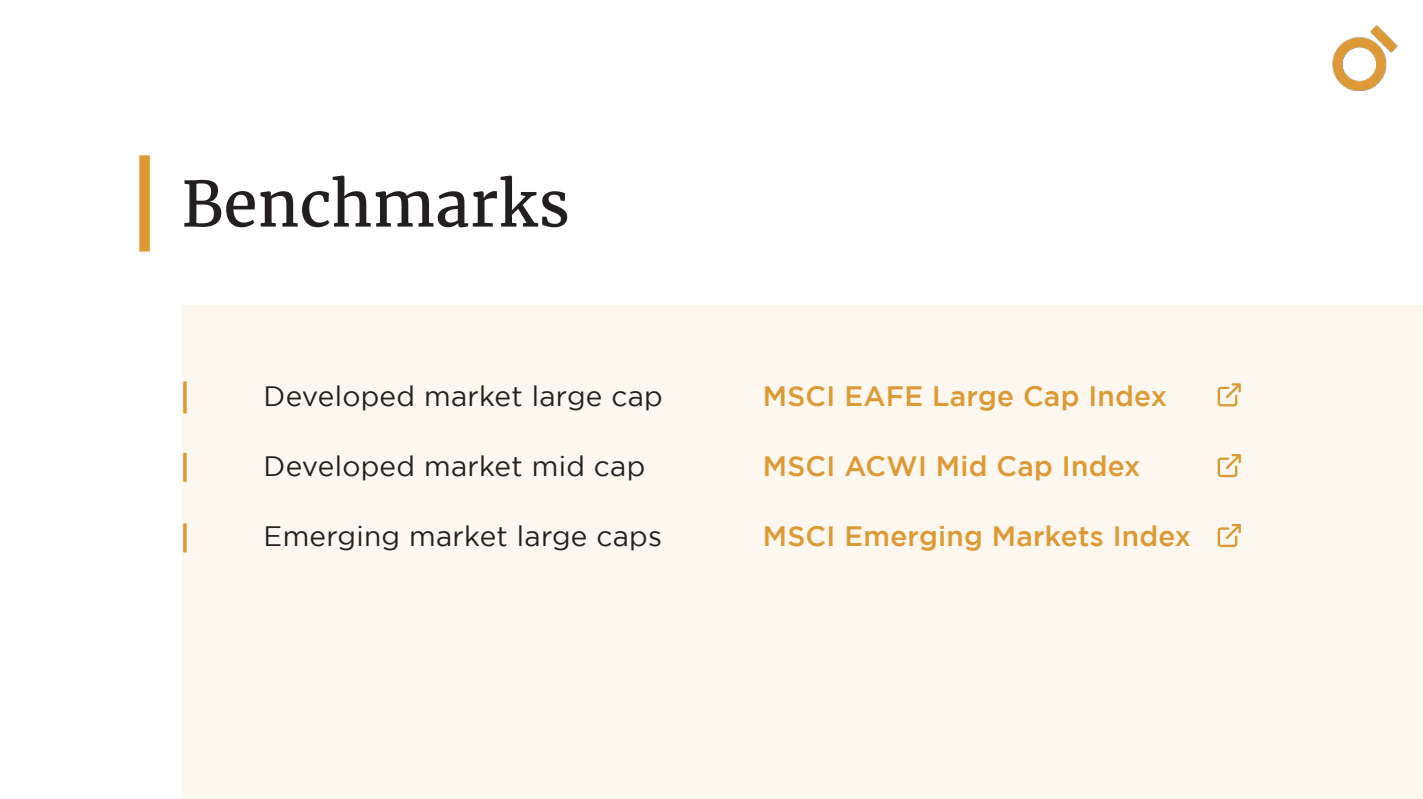
<style>
.page{position:relative;width:1423px;height:799px;background:#fff}
.page>*{position:absolute;margin:0;border:0;box-sizing:border-box;transform-origin:0 0}
.t1{font:62.3px "Merriweather";color:#231f20}
.t2{font:28px "Gotham";letter-spacing:.01em;color:#231f20}
.t3{font:500 28px "Gotham";letter-spacing:.01em;color:#d93}
</style>
<div class="page">
<div style="left:183px;top:306px;width:1239px;height:492px;background:#fcf7ef"></div>
<img style="left:1332px;top:25px;width:65px;height:66px">
<div style="left:139px;top:155px;width:11px;height:96px;background:#d93"></div>
<svg style="left:183px;top:381px;width:4px;height:32px"></svg>
<svg style="left:183px;top:452px;width:4px;height:29px"></svg>
<svg style="left:183px;top:523px;width:4px;height:29px"></svg>
<svg style="left:1217px;top:383px;width:23px;height:23px"></svg>
<svg style="left:1217px;top:454px;width:23px;height:23px"></svg>
<svg style="left:1217px;top:523px;width:23px;height:24px"></svg>
<h1 class="t1" style="left:181px;top:165px;width:390px">Benchmarks</h1>
<p class="t2" style="left:263px;top:380px;width:400px">Developed market large cap</p>
<p class="t3" style="left:762px;top:380px;width:405px">MSCI EAFE Large Cap Index</p>
<p class="t2" style="left:263px;top:450px;width:383px">Developed market mid cap</p>
<p class="t3" style="left:762px;top:450px;width:379px">MSCI ACWI Mid Cap Index</p>
<p class="t2" style="left:263px;top:520px;width:400px">Emerging market large caps</p>
<p class="t3" style="left:762px;top:520px;width:430px">MSCI Emerging Markets Index</p>
</div>
